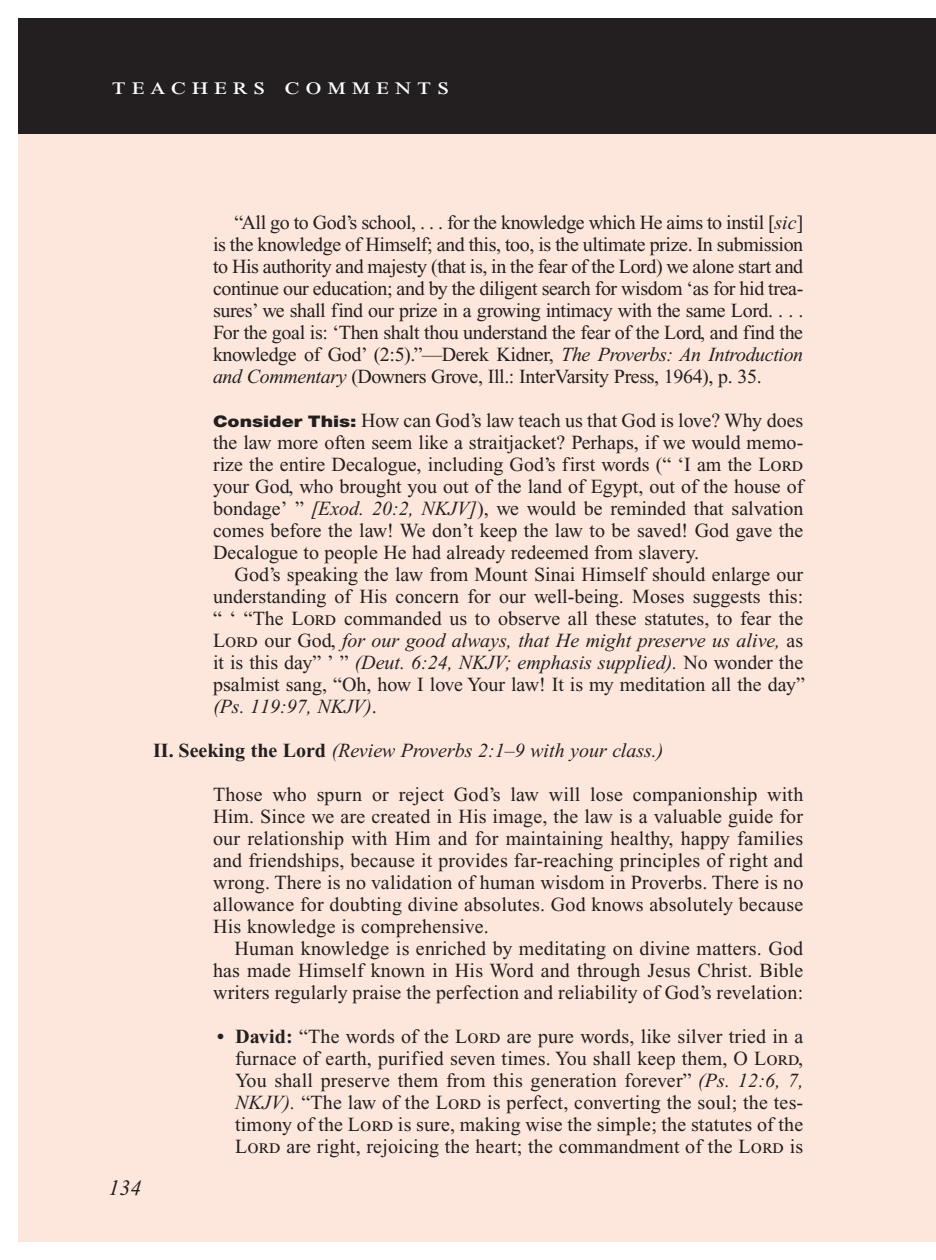
<style>
.page{position:relative;width:936px;height:1260px;background:#fff}
.page>*{position:absolute;margin:0;border:0;box-sizing:border-box;transform-origin:0 0}
.t1{font:24px "Times New Roman PS Std";letter-spacing:.2em;color:#fff;scale:1.2 1}
.PageNumbers{font:italic 22px "Times New Roman PS Std";color:#231f20}
.Objectives_Body_Text{font:20px/22px "Times New Roman PS Std";color:#231f20;text-align:justify}
.Roman_Numeral_Sub_He{font:italic 20px "Times New Roman PS Std";color:#231f20}
.s1{font-style:italic}
.s2{font-family:"Helvetica Neue LT Std";font-weight:900;font-size:16px}
.s3{font-weight:700;font-style:normal}
.s4{font-weight:700}
.s5{font-size:19.6px}
.s6{font-size:19.8px}
</style>
<div class="page">
<div style="left:900px;top:18px;width:36px;height:122px;background:#231f20"></div>
<div style="left:18px;top:18px;width:882px;height:122px;background:#231f20"></div>
<div style="left:18px;top:134px;width:918px;height:1108px;background:#fde7dc"></div>
<p class="t1" style="left:112px;top:73px;width:283px">teachers comments</p>
<p class="PageNumbers" style="left:109px;top:1176px;width:34px">134</p>
<p class="Objectives_Body_Text" style="left:213px;top:211px;width:592px;text-indent:22px">“All go to God’s school, . . . for the knowledge which He aims to instil [<span class="s1">sic</span>] is the knowledge of Himself; and this, too, is the ultimate prize. In submission to His authority and majesty (that is, in the fear of the Lord) we alone start and continue our education; and by the diligent search for wisdom ‘as for hid trea&shy;sures’ we shall find our prize in a growing intimacy with the same Lord. . . .<br>For the goal is: ‘Then shalt thou understand the fear of the Lord, and find the knowledge of God’ (2:5).”—Derek Kidner, <span class="s1">The Proverbs: An Introduction and Commentary</span> (Downers Grove, Ill.: InterVarsity Press, 1964), p. 35.</p>
<p class="Objectives_Body_Text" style="left:213px;top:409px;width:592px"><span class="s2">Consider This:</span> How can God’s law teach us that God is love? Why does the law more often seem like a straitjacket? Perhaps, if we would memo&shy;rize the entire Decalogue, including God’s first words (“ ‘I am the Lord your God, who brought you out of the land of Egypt, out of the house of bondage’ ” <span class="s1">[Exod. 20:2, NKJV]</span>), we would be reminded that salvation comes before the law! We don’t keep the law to be saved! God gave the Decalogue to people He had already redeemed from slavery.</p>
<p class="Objectives_Body_Text" style="left:213px;top:563px;width:593px;text-indent:22px">God’s speaking the law from Mount Sinai Himself should enlarge our understanding of His concern for our well-being. Moses suggests this: “ ‘ “The Lord commanded us to observe all these statutes, to fear the Lord our God, <span class="s1">for our good always, that He might preserve us alive,</span> as it is this day” ’ ” <span class="s1">(Deut. 6:24, NKJV; emphasis supplied).</span> No wonder the psalmist sang, “Oh, how I love Your law! It is my meditation all the day” <span class="s1">(Ps. 119:97, NKJV)</span>.</p>
<p class="Roman_Numeral_Sub_He" style="left:153px;top:740px;width:512px"><span class="s3">II. Seeking the Lord</span> (Review Proverbs 2:1–9 with your class.)</p>
<p class="Objectives_Body_Text" style="left:213px;top:783px;width:592px">Those who spurn or reject God’s law will lose companionship with Him. Since we are created in His image, the law is a valuable guide for our relationship with Him and for maintaining healthy, happy families and friendships, because it provides far-reaching principles of right and wrong. There is no validation of human wisdom in Proverbs. There is no allowance for doubting divine absolutes. God knows absolutely because His knowledge is comprehensive.</p>
<p class="Objectives_Body_Text" style="left:213px;top:937px;width:592px;text-indent:22px">Human knowledge is enriched by meditating on divine matters. God has made Himself known in His Word and through Jesus Christ. Bible writers regularly praise the perfection and reliability of God’s revelation:</p>
<p class="Objectives_Body_Text" style="left:235px;top:1025px;width:570px;text-indent:-18px"><span class="s4">• David:</span> “The words of the L<span class="s5">o</span>rd are pure words, like silver tried in a furnace of earth, purified seven times. You shall keep them, O L<span class="s6">o</span>rd, You shall preserve them from this generation forever” <span class="s1">(Ps. 12:6, 7, NKJV).</span> “The law of the L<span class="s6">o</span>rd is perfect, converting the soul; the tes&shy;timony of the L<span class="s6">o</span>rd is sure, making wise the simple; the statutes of the L<span class="s6">o</span>rd are right, rejoicing the heart; the commandment of the L<span class="s6">o</span>rd is</p>
</div>
